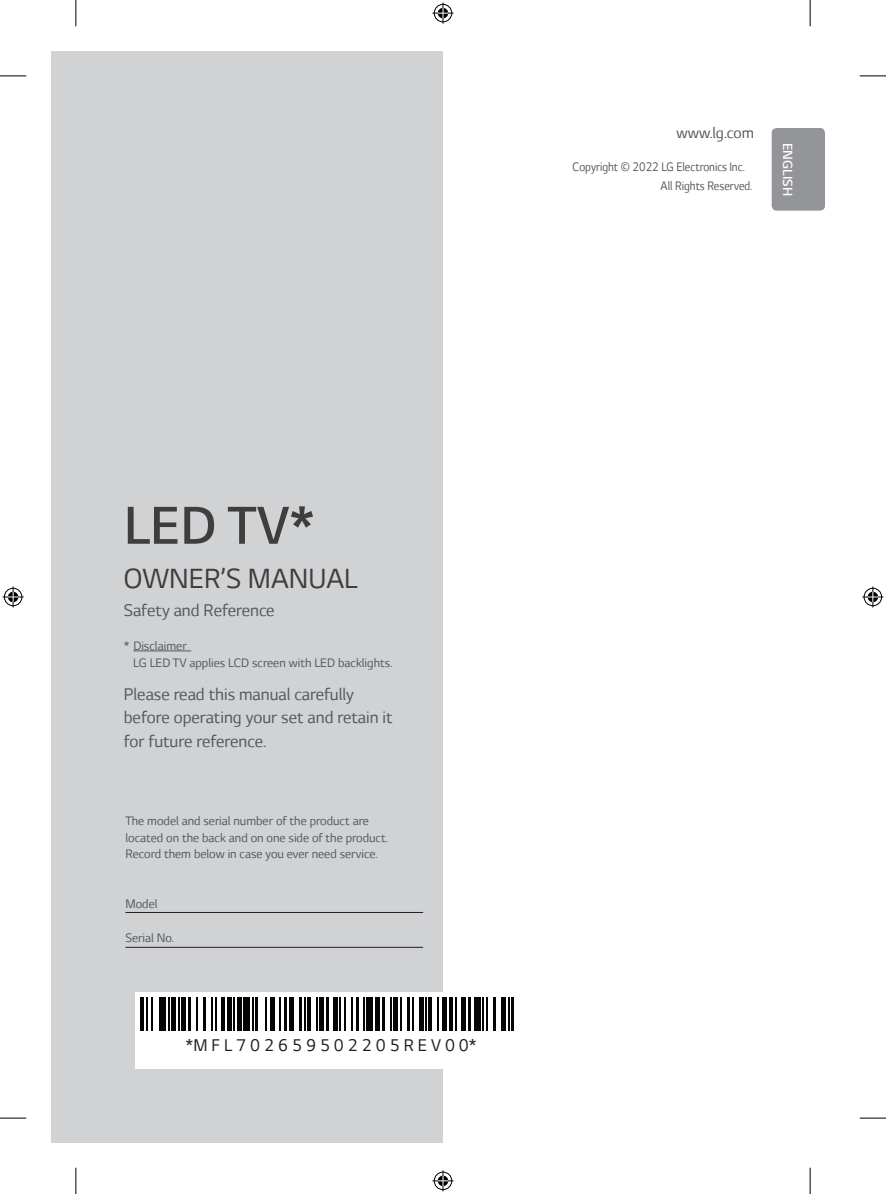
<style>
.page{position:relative;width:886px;height:1194px;background:#fff}
.page>*{position:absolute;margin:0;border:0;box-sizing:border-box;transform-origin:0 0}
.t1{font:600 56px "LG Smart";color:#3e3e3f}
.t2{font:31.5px "LG Smart";color:#3e3e3f}
.t3{font:19.25px/23.1px "LG Smart";color:#57585a}
.t4{font:19.25px "LG Smart";color:#231f20}
.t5{font:17.5px "LG Smart";color:#57585a}
.t6{font:14px/16.8px "LG Smart";color:#57585a}
.t7{font:14px/19.2px "LG Smart";color:#57585a;scale:.9 1}
.t8{font:600 14px "LG Smart";color:#fff}
</style>
<div class="page">
<div style="left:51px;top:51px;width:392px;height:1091px;background:#d1d2d4"></div>
<div style="left:772px;top:128px;width:53px;height:83px;background:#939598;border-radius:5px"></div>
<hr style="left:133px;top:650px;width:58px;height:1px;background:#57585a">
<hr style="left:125px;top:912px;width:298px;height:1px;background:#231f20">
<hr style="left:125px;top:946px;width:298px;height:1px;background:#231f20">
<div style="left:135px;top:992px;width:350px;height:76px;background:#fff"></div>
<svg style="left:0;top:76px;width:26px;height:1px"></svg>
<svg style="left:860px;top:76px;width:26px;height:1px"></svg>
<svg style="left:0;top:1117px;width:26px;height:1px"></svg>
<svg style="left:860px;top:1117px;width:26px;height:1px"></svg>
<svg style="left:76px;top:0;width:1px;height:26px"></svg>
<svg style="left:76px;top:1167px;width:1px;height:26px"></svg>
<svg style="left:810px;top:0;width:1px;height:26px"></svg>
<svg style="left:810px;top:1167px;width:1px;height:26px"></svg>
<svg style="left:432px;top:3px;width:21px;height:21px"></svg>
<svg style="left:432px;top:1170px;width:21px;height:21px"></svg>
<svg style="left:3px;top:586px;width:21px;height:21px"></svg>
<svg style="left:862px;top:586px;width:21px;height:21px"></svg>
<hr style="left:141px;top:997px;width:3px;height:34px;background:#050504">
<hr style="left:146px;top:997px;width:1px;height:34px;background:#050504">
<hr style="left:151px;top:997px;width:1px;height:34px;background:#050504">
<div style="left:159px;top:997px;width:7px;height:34px;background:#050504"></div>
<hr style="left:168px;top:997px;width:1px;height:34px;background:#050504">
<div style="left:171px;top:997px;width:5px;height:34px;background:#050504"></div>
<hr style="left:178px;top:997px;width:1px;height:34px;background:#050504">
<div style="left:181px;top:997px;width:5px;height:34px;background:#050504"></div>
<hr style="left:188px;top:997px;width:3px;height:34px;background:#050504">
<hr style="left:196px;top:997px;width:2px;height:34px;background:#050504">
<hr style="left:203px;top:997px;width:3px;height:34px;background:#050504">
<hr style="left:212px;top:997px;width:1px;height:34px;background:#050504">
<hr style="left:215px;top:997px;width:1px;height:34px;background:#050504">
<hr style="left:222px;top:997px;width:3px;height:34px;background:#050504">
<hr style="left:227px;top:997px;width:4px;height:34px;background:#050504">
<hr style="left:234px;top:997px;width:1px;height:34px;background:#050504">
<div style="left:237px;top:997px;width:5px;height:34px;background:#050504"></div>
<div style="left:244px;top:997px;width:6px;height:34px;background:#050504"></div>
<hr style="left:252px;top:997px;width:1px;height:34px;background:#050504">
<hr style="left:255px;top:997px;width:3px;height:34px;background:#050504">
<hr style="left:266px;top:997px;width:1px;height:34px;background:#050504">
<hr style="left:271px;top:997px;width:4px;height:34px;background:#050504">
<hr style="left:279px;top:997px;width:1px;height:34px;background:#050504">
<hr style="left:284px;top:997px;width:3px;height:34px;background:#050504">
<div style="left:289px;top:997px;width:5px;height:34px;background:#050504"></div>
<hr style="left:299px;top:997px;width:3px;height:34px;background:#050504">
<hr style="left:304px;top:997px;width:2px;height:34px;background:#050504">
<hr style="left:308px;top:997px;width:3px;height:34px;background:#050504">
<hr style="left:316px;top:997px;width:1px;height:34px;background:#050504">
<div style="left:319px;top:997px;width:5px;height:34px;background:#050504"></div>
<hr style="left:326px;top:997px;width:3px;height:34px;background:#050504">
<hr style="left:333px;top:997px;width:4px;height:34px;background:#050504">
<hr style="left:340px;top:997px;width:1px;height:34px;background:#050504">
<hr style="left:345px;top:997px;width:1px;height:34px;background:#050504">
<hr style="left:351px;top:997px;width:2px;height:34px;background:#050504">
<hr style="left:356px;top:997px;width:3px;height:34px;background:#050504">
<hr style="left:363px;top:997px;width:1px;height:34px;background:#050504">
<div style="left:367px;top:997px;width:6px;height:34px;background:#050504"></div>
<div style="left:375px;top:997px;width:5px;height:34px;background:#050504"></div>
<hr style="left:382px;top:997px;width:3px;height:34px;background:#050504">
<hr style="left:390px;top:997px;width:1px;height:34px;background:#050504">
<div style="left:393px;top:997px;width:5px;height:34px;background:#050504"></div>
<hr style="left:400px;top:997px;width:2px;height:34px;background:#050504">
<hr style="left:407px;top:997px;width:3px;height:34px;background:#050504">
<hr style="left:412px;top:997px;width:1px;height:34px;background:#050504">
<hr style="left:419px;top:997px;width:4px;height:34px;background:#050504">
<hr style="left:425px;top:997px;width:2px;height:34px;background:#050504">
<hr style="left:429px;top:997px;width:3px;height:34px;background:#050504">
<hr style="left:437px;top:997px;width:2px;height:34px;background:#050504">
<div style="left:442px;top:997px;width:5px;height:34px;background:#050504"></div>
<hr style="left:449px;top:997px;width:3px;height:34px;background:#050504">
<hr style="left:456px;top:997px;width:1px;height:34px;background:#050504">
<hr style="left:461px;top:997px;width:4px;height:34px;background:#050504">
<hr style="left:468px;top:997px;width:2px;height:34px;background:#050504">
<div style="left:474px;top:997px;width:7px;height:34px;background:#050504"></div>
<hr style="left:483px;top:997px;width:1px;height:34px;background:#050504">
<hr style="left:486px;top:997px;width:1px;height:34px;background:#050504">
<hr style="left:493px;top:997px;width:3px;height:34px;background:#050504">
<div style="left:501px;top:997px;width:5px;height:34px;background:#050504"></div>
<hr style="left:508px;top:997px;width:1px;height:34px;background:#050504">
<hr style="left:511px;top:997px;width:3px;height:34px;background:#050504">
<p class="t5" style="left:677px;top:123px;width:79px">www.lg.com</p>
<p class="t7" style="left:660px;top:157px;width:104px;text-indent:-88px">Copyright © 2022 LG Electronics Inc.<br>All Rights Reserved.</p>
<p class="t8" style="left:797px;top:143px;width:55px;rotate:90deg">ENGLISH</p>
<h1 class="t1" style="left:124px;top:488px;width:192px">LED TV*</h1>
<h2 class="t2" style="left:124px;top:561px;width:235px">OWNER’S MANUAL</h2>
<h3 class="t3" style="left:124px;top:599px;width:152px">Safety and Reference</h3>
<p class="t6" style="left:133px;top:637px;width:261px;text-indent:-9px">* Disclaimer<br>LG LED TV applies LCD screen with LED backlights.</p>
<h3 class="t3" style="left:124px;top:683px;width:270px">Please read this manual carefully before operating your set and retain it for future reference.</h3>
<p class="t6" style="left:125px;top:812px;width:264px">The model and serial number of the product are located on the back and on one side of the product.<br>Record them below in case you ever need service.</p>
<p class="t6" style="left:125px;top:895px;width:34px">Model</p>
<p class="t6" style="left:125px;top:929px;width:50px">Serial No.</p>
<h3 class="t4" style="left:186px;top:1034px;width:293px">*M F L 7 0 2 6 5 9 5 0 2 2 0 5 R E V 0 0*</h3>
</div>
